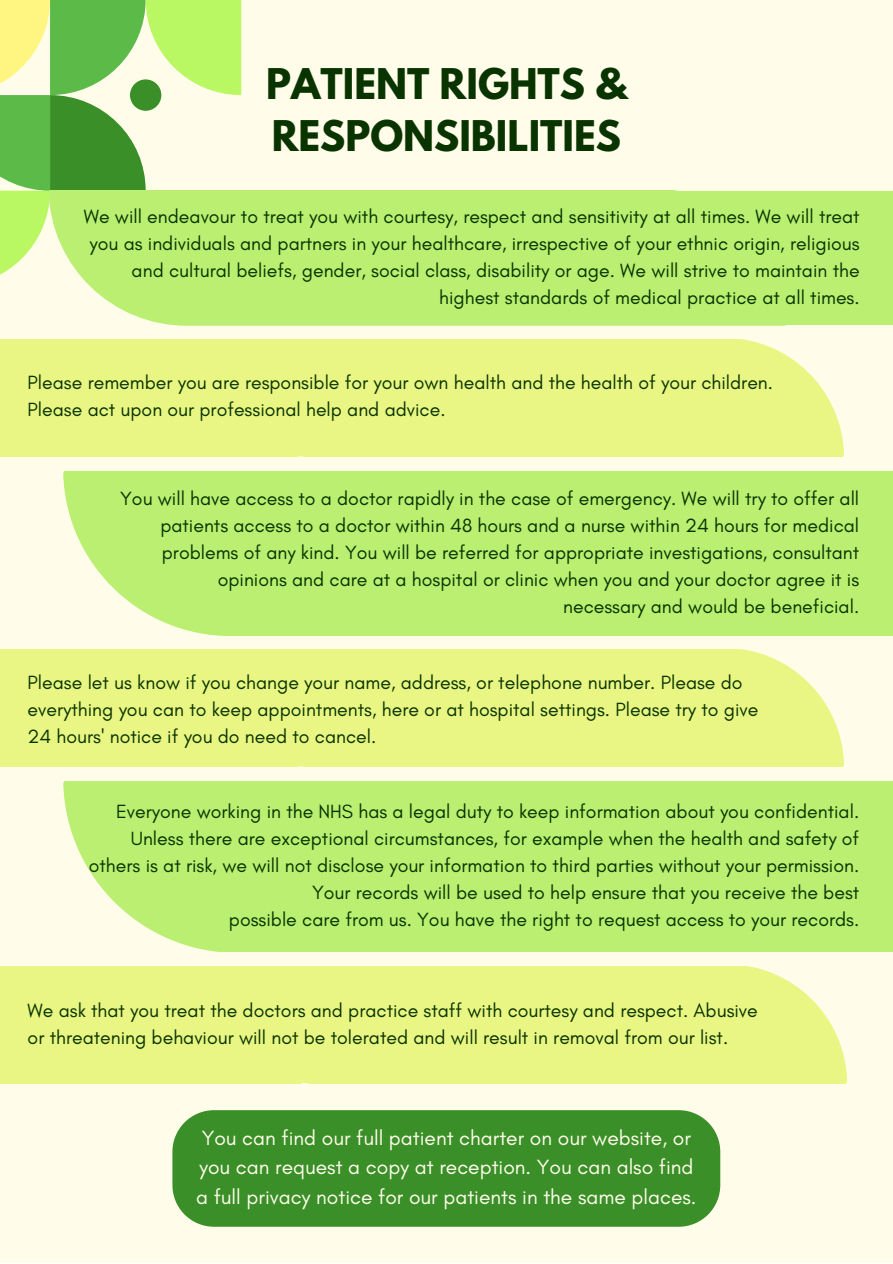
<style>
.page{position:relative;width:893px;height:1264px;background:#fff}
.page>*{position:absolute;margin:0;border:0;box-sizing:border-box;transform-origin:0 0}
.t1{font:700 37.5px/51.8px "League Spartan";color:#093400}
.t2{font:21px/29.2px "Glacial Indifference";color:#fffdea}
.t3{font:19.5px/27px "Glacial Indifference";color:#093400;text-align:right}
</style>
<div class="page">
<div style="left:0;top:0;width:892px;height:1262px;background:#fffdea"></div>
<svg style="left:0;top:0;width:241px;height:275px"></svg>
<div style="left:130px;top:79px;width:31px;height:32px;background:#3a8f28;border-radius:50%"></div>
<div style="left:49px;top:190px;width:630px;height:135px;background:#baef71"></div>
<div style="left:298px;top:339px;width:546px;height:117px;background:#e9f683"></div>
<div style="left:63px;top:471px;width:829px;height:164px;background:#baef71"></div>
<div style="left:0;top:339px;width:298px;height:117px;background:#e9f683"></div>
<div style="left:298px;top:649px;width:546px;height:117px;background:#e9f683"></div>
<div style="left:0;top:649px;width:298px;height:117px;background:#e9f683"></div>
<div style="left:63px;top:781px;width:829px;height:170px;background:#baef71"></div>
<div style="left:301px;top:966px;width:546px;height:117px;background:#e9f683"></div>
<div style="left:0;top:966px;width:301px;height:117px;background:#e9f683"></div>
<div style="left:577px;top:191px;width:315px;height:134px;background:#baef71"></div>
<div style="left:688px;top:471px;width:204px;height:134px;background:#baef71"></div>
<div style="left:640px;top:781px;width:252px;height:134px;background:#baef71"></div>
<div style="left:172px;top:1110px;width:548px;height:116px;background:#3a8f28"></div>
<h1 class="t1" style="left:266px;top:63px;width:362px">PATIENT RIGHTS &amp;<br>RESPONSIBILITIES</h1>
<p class="t3" style="left:84px;top:203px;width:777px">We will endeavour to treat you with courtesy, respect and sensitivity at all times. We will treat you as individuals and partners in your healthcare, irrespective of your ethnic origin, religious and cultural beliefs, gender, social class, disability or age. We will strive to maintain the highest standards of medical practice at all times.</p>
<p class="t3" style="left:28px;top:368px;width:747px;text-align:left">Please remember you are responsible for your own health and the health of your children.<br>Please act upon our professional help and advice.</p>
<p class="t3" style="left:120px;top:484px;width:740px">You will have access to a doctor rapidly in the case of emergency. We will try to offer all patients access to a doctor within 48 hours and a nurse within 24 hours for medical problems of any kind. You will be referred for appropriate investigations, consultant opinions and care at a hospital or clinic when you and your doctor agree it is<br>necessary and would be beneficial.</p>
<p class="t3" style="left:28px;top:669px;width:732px;text-align:left">Please let us know if you change your name, address, or telephone number. Please do everything you can to keep appointments, here or at hospital settings. Please try to give<br>24 hours' notice if you do need to cancel.</p>
<p class="t3" style="left:89px;top:797px;width:771px">Everyone working in the NHS has a legal duty to keep information about you confidential.<br>Unless there are exceptional circumstances, for example when the health and safety of others is at risk, we will not disclose your information to third parties without your permission.<br>Your records will be used to help ensure that you receive the best<br>possible care from us. You have the right to request access to your records.</p>
<p class="t3" style="left:28px;top:996px;width:731px;text-align:left">We ask that you treat the doctors and practice staff with courtesy and respect. Abusive or threatening behaviour will not be tolerated and will result in removal from our list.</p>
<p class="t2" style="left:196px;top:1123px;width:502px">You can find our full patient charter on our website, or you can request a copy at reception. You can also find a full privacy notice for our patients in the same places.</p>
</div>
